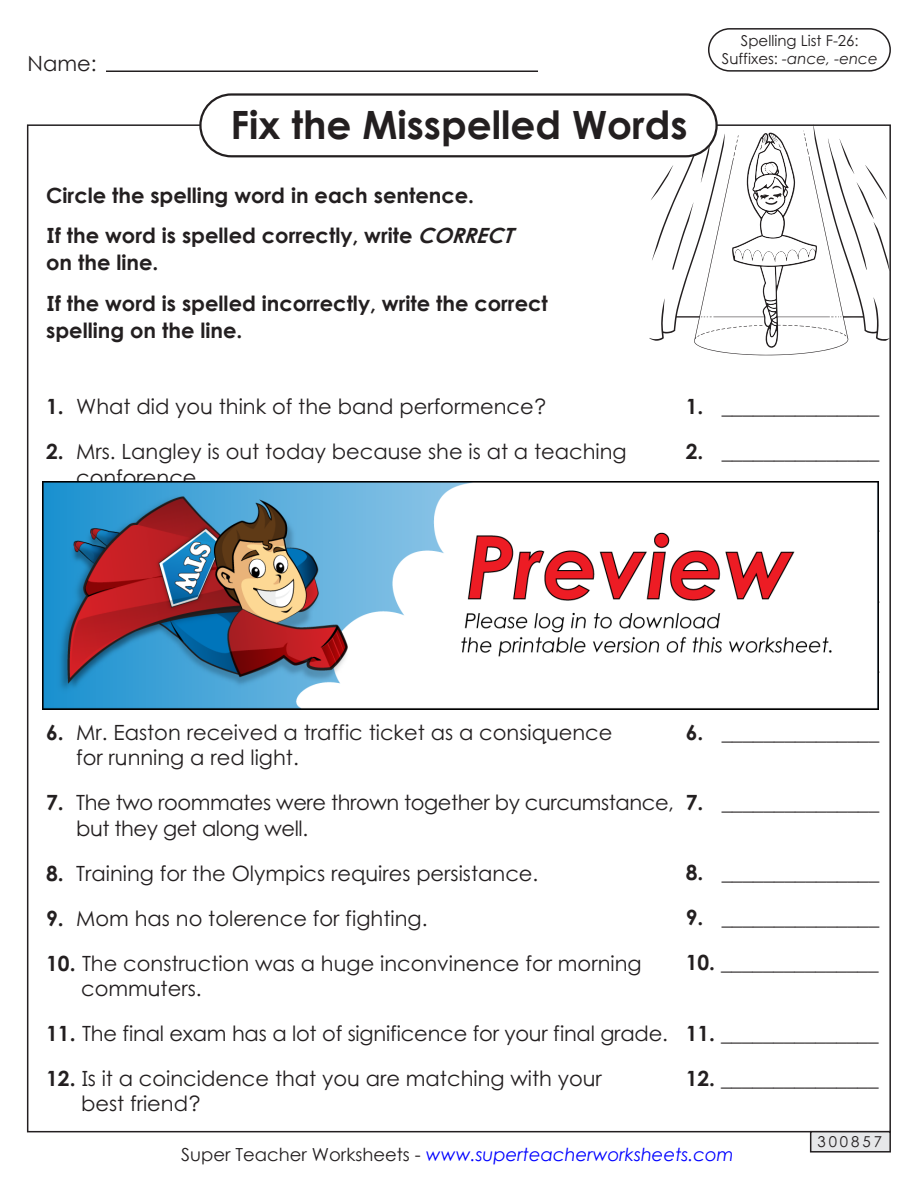
<style>
.page{position:relative;width:918px;height:1188px;background:#fff}
.page>*{position:absolute;margin:0;border:0;box-sizing:border-box;transform-origin:0 0}
.t1{font:700 39px "Century Gothic 2";color:#231f20}
.t2{font:21px/25.2px "Century STW4";color:#231f20}
.t3{font:700 21px/27px "Century STW4";color:#231f20}
.t4{font:21px/25.2px "Century STW4";letter-spacing:-.02em;color:#231f20}
.t5{font:21px "Century Gothic 2";color:#231f20}
.t6{font:italic 18px "Century Gothic 2";color:#00f}
.t7{font:15px/18px "Century STW4";color:#231f20;text-align:center}
.s1{font-style:italic}
.s2{font-weight:700}
.s3{font-style:normal;color:#231f20}
</style>
<div class="page">
<svg style="left:651px;top:130px;width:237px;height:218px"></svg>
<hr style="left:106px;top:70px;width:432px;height:2px;background:#231f20">
<div style="left:811px;top:1132px;width:79px;height:20px;background:#e6e7e9"></div>
<div style="left:810px;top:1131px;width:81px;height:22px;border:2px solid #231f20"></div>
<div style="left:200px;top:94px;width:517px;height:62px;background:#fff;border-radius:31px"></div>
<div style="left:199px;top:93px;width:519px;height:64px;border:2px solid #231f20;border-radius:31px"></div>
<div style="left:708px;top:28px;width:183px;height:44px;border:2px solid #231f20;border-radius:21px"></div>
<img style="left:42px;top:481px;width:837px;height:229px">
<p class="t5" style="left:28px;top:49px;width:71px">Name:</p>
<p class="t1" style="left:231px;top:95px;width:459px">Fix the Misspelled Words</p>
<p class="t3" style="left:46px;top:181px;width:429px">Circle the spelling word in each sentence.</p>
<p class="t3" style="left:46px;top:221px;width:474px">If the word is spelled correctly, write <span class="s1">CORRECT </span>on the line.</p>
<p class="t3" style="left:46px;top:289px;width:503px">If the word is spelled incorrectly, write the correct spelling on the line.</p>
<p class="t7" style="left:722px;top:32px;width:157px">Spelling List F-26:<br>Suffixes: <span class="s1">-ance, -ence</span></p>
<p class="t2" style="left:46px;top:394px;width:501px"><span class="s2">1.</span> What did you think of the band performence?</p>
<p class="t2" style="left:76px;top:439px;width:552px;text-indent:-30px"><span class="s2">2.</span> Mrs. Langley is out today because she is at a teaching conforence.</p>
<p class="t2" style="left:686px;top:394px;width:195px"><span class="s2">1.</span> _______________</p>
<p class="t2" style="left:686px;top:439px;width:195px"><span class="s2">2.</span> _______________</p>
<p class="t2" style="left:76px;top:720px;width:538px;text-indent:-30px"><span class="s2">6.</span> Mr. Easton received a traffic ticket as a consiquence for running a red light.</p>
<p class="t4" style="left:76px;top:790px;width:600px;text-indent:-30px"><span class="s2">7.</span> The two roommates were thrown together by curcumstance, but they get along well.</p>
<p class="t2" style="left:46px;top:860px;width:494px"><span class="s2">8.</span> Training for the Olympics requires persistance.</p>
<p class="t2" style="left:46px;top:905px;width:383px"><span class="s2">9.</span> Mom has no tolerence for fighting.</p>
<p class="t2" style="left:81px;top:950px;width:562px;text-indent:-35px"><span class="s2">10.</span> The construction was a huge inconvinence for morning commuters.</p>
<p class="t2" style="left:46px;top:1020px;width:623px"><span class="s2">11.</span> The final exam has a lot of significence for your final grade.</p>
<p class="t2" style="left:81px;top:1065px;width:522px;text-indent:-35px"><span class="s2">12.</span> Is it a coincidence that you are matching with your best friend?</p>
<p class="t2" style="left:686px;top:720px;width:195px"><span class="s2">6.</span> _______________</p>
<p class="t2" style="left:686px;top:790px;width:195px"><span class="s2">7.</span> _______________</p>
<p class="t2" style="left:686px;top:860px;width:195px"><span class="s2">8.</span> _______________</p>
<p class="t2" style="left:686px;top:905px;width:195px"><span class="s2">9.</span> _______________</p>
<p class="t2" style="left:686px;top:950px;width:194px"><span class="s2">10.</span> _______________</p>
<p class="t2" style="left:686px;top:1020px;width:194px"><span class="s2">11.</span> _______________</p>
<p class="t2" style="left:686px;top:1065px;width:194px"><span class="s2">12.</span> _______________</p>
<p class="t6" style="left:181px;top:1142px;width:554px"><span class="s3">Super Teacher Worksheets -</span> www.superteacherworksheets.com</p>
<p class="t7" style="left:817px;top:1133px;width:66px">300857</p>
</div>
